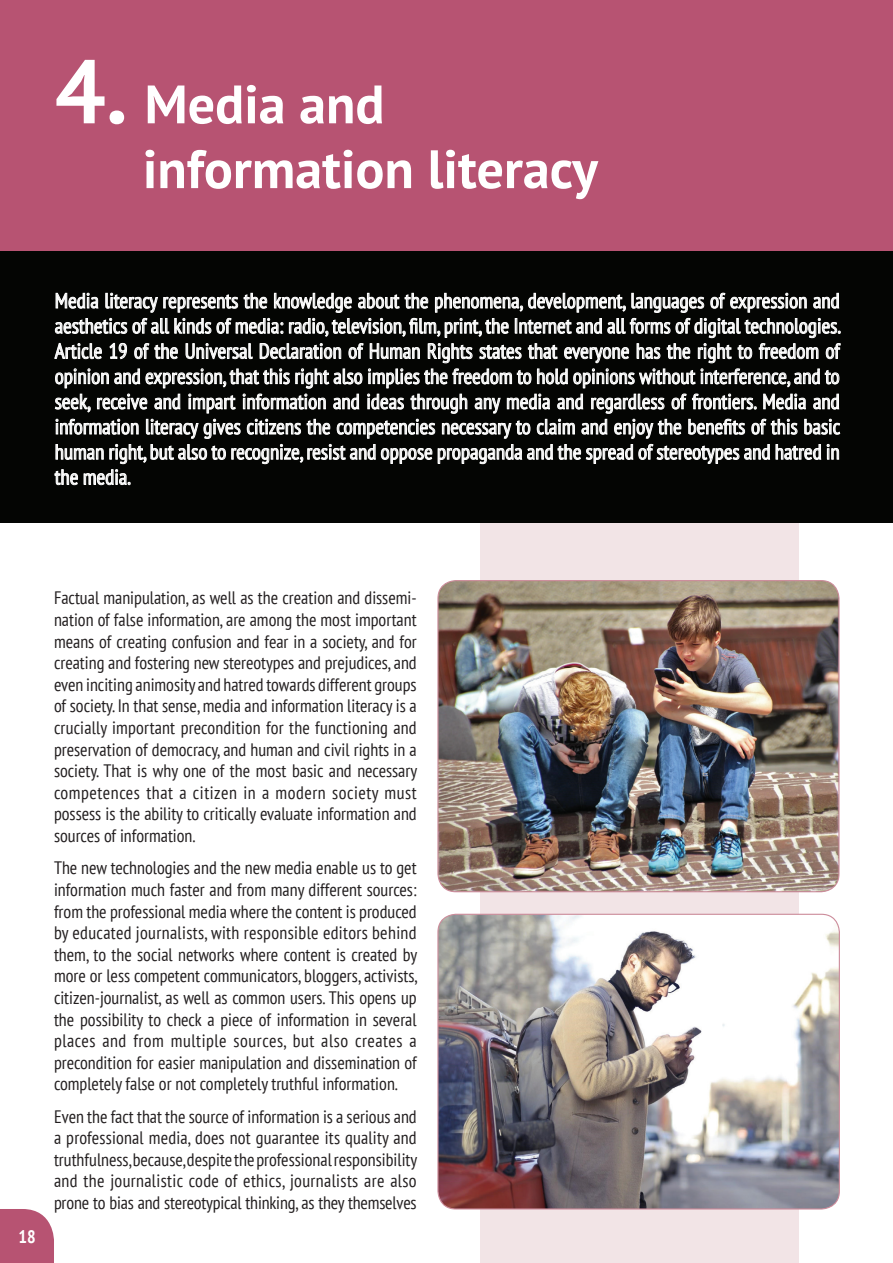
<style>
.page{position:relative;width:893px;height:1263px;background:#fff}
.page>*{position:absolute;margin:0;border:0;box-sizing:border-box;transform-origin:0 0}
.t1{font:700 54px "PT Sans";color:#fff}
.Уводни_пасус{font:condensed 21px/25.2px "PT Sans";color:#fff;text-align:justify}
.t2{font:condensed 18px/21.6px "PT Sans";color:#231f20;text-align:justify}
.t3{font:700 condensed 18px "PT Sans";color:#fff}
.s1{font-size:90px}
</style>
<div class="page">
<svg style="left:0;top:1209px;width:54px;height:54px"></svg>
<div style="left:480px;top:510px;width:319px;height:753px;background:#f2e4e6"></div>
<div style="left:0;top:251px;width:893px;height:272px;background:#040503"></div>
<div style="left:0;top:0;width:893px;height:251px;background:#b75372"></div>
<svg style="left:54px;top:293px;width:787px;height:95px"></svg>
<svg style="left:55px;top:394px;width:785px;height:91px"></svg>
<img style="left:438px;top:581px;width:401px;height:311px">
<div style="left:437px;top:580px;width:402px;height:312px;border:1px solid #cc8c9b;border-radius:18px"></div>
<img style="left:438px;top:914px;width:401px;height:295px">
<div style="left:437px;top:914px;width:403px;height:295px;border:1px solid #cc8c9b;border-radius:18px"></div>
<p class="t1" style="left:55px;top:69px;width:331px"><span class="s1">4.</span> Media and</p>
<p class="t1" style="left:143px;top:134px;width:457px">information literacy</p>
<p class="Уводни_пасус" style="left:55px;top:288px;width:788px">Media literacy represents the knowledge about the phenomena, development, languages of expression and aesthetics of all kinds of media: radio, television, film, print, the Internet and all forms of digital technologies.<br>Article 19 of the Universal Declaration of Human Rights states that everyone has the right to freedom of opinion and expression, that this right also implies the freedom to hold opinions without interference, and to seek, receive and impart information and ideas through any media and regardless of frontiers. Media and information literacy gives citizens the competencies necessary to claim and enjoy the benefits of this basic human right, but also to recognize, resist and oppose propaganda and the spread of stereotypes and hatred in the media.</p>
<p class="t3" style="left:18px;top:1225px;width:19px">18</p>
<p class="t2" style="left:54px;top:587px;width:365px;text-align:left">Factual manipulation, as well as the creation and dissemi&shy;nation of false information, are among the most important means of creating confusion and fear in a society, and for creating and fostering new stereotypes and prejudices, and even inciting animosity and hatred towards different groups of society. In that sense, media and information literacy is a crucially important precondition for the functioning and preservation of democracy, and human and civil rights in a society. That is why one of the most basic and necessary competences that a citizen in a modern society must possess is the ability to critically evaluate information and sources of information.</p>
<p class="t2" style="left:54px;top:857px;width:365px">The new technologies and the new media enable us to get information much faster and from many different sources: from the professional media where the content is produced by educated journalists, with responsible editors behind them, to the social networks where content is created by more or less competent communicators, bloggers, activists, citizen-journalist, as well as common users. This opens up the possibility to check a piece of information in several places and from multiple sources, but also creates a precondition for easier manipulation and dissemination of completely false or not completely truthful information.</p>
<p class="t2" style="left:54px;top:1105px;width:365px">Even the fact that the source of information is a serious and a professional media, does not guarantee its quality and truthfulness,because,despite the professional responsibility and the journalistic code of ethics, journalists are also prone to bias and stereotypical thinking, as they themselves</p>
</div>
